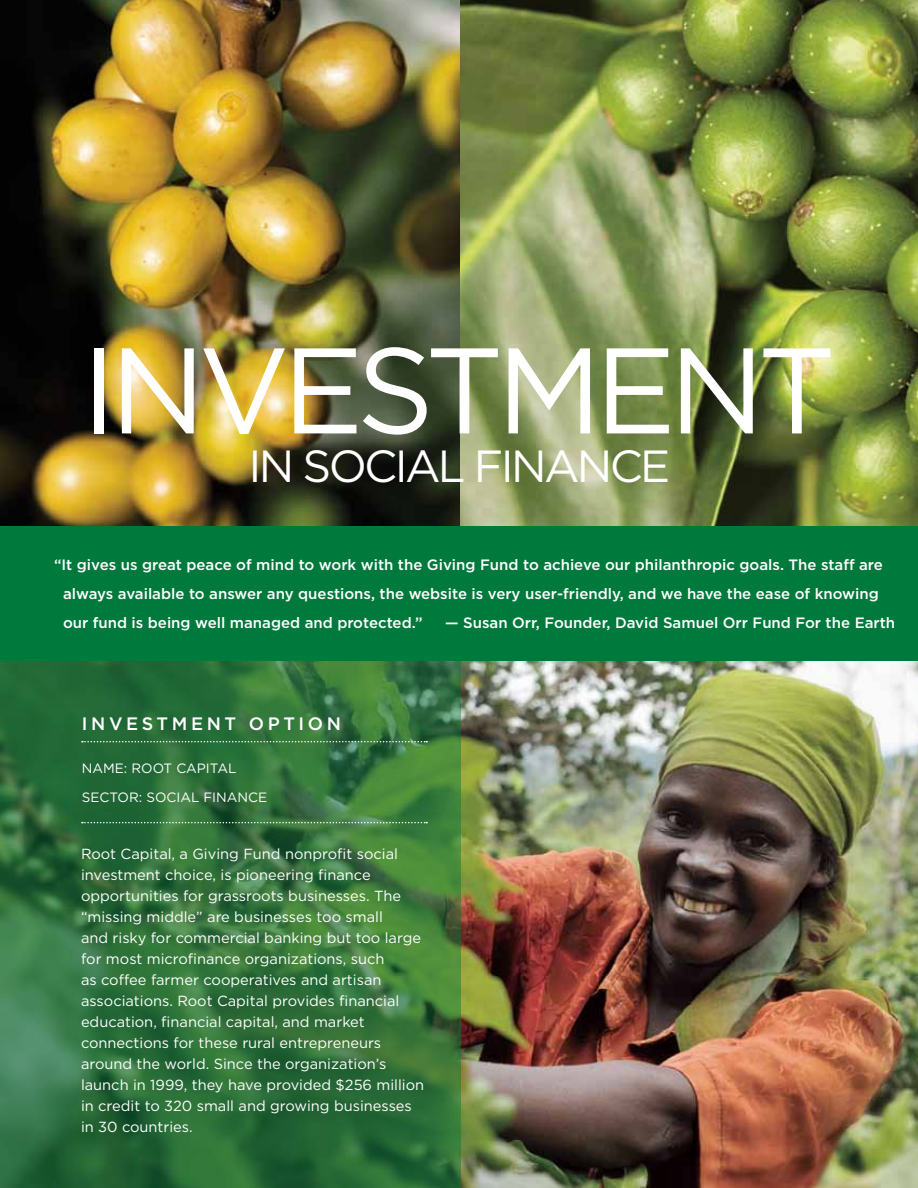
<style>
.page{position:relative;width:918px;height:1188px;background:#fff}
.page>*{position:absolute;margin:0;border:0;box-sizing:border-box;transform-origin:0 0}
.t1{font:121.5px "Gotham";letter-spacing:-.06em;color:#fff}
.t2{font:45px "Gotham";letter-spacing:-.06em;color:#fff}
.t3{font:500 18px "Gotham";letter-spacing:.2em;color:#fff}
.t4{font:500 15px/29.2px "Gotham";color:#fff}
.t5{font:14.7px/21px "Gotham";color:#fff}
.t6{font:13.5px/28.8px "Gotham";color:#fff}
</style>
<div class="page">
<img style="left:0;top:0;width:460px;height:526px">
<img style="left:460px;top:0;width:458px;height:526px">
<img style="left:460px;top:662px;width:458px;height:526px">
<svg style="left:0;top:662px;width:460px;height:526px;background:#31713b"></svg>
<div style="left:0;top:526px;width:918px;height:136px;background:#00793c"></div>
<svg style="left:82px;top:741px;width:345px;height:1px"></svg>
<svg style="left:82px;top:822px;width:345px;height:1px"></svg>
<h1 class="t1" style="left:82px;top:323px;width:756px">INVESTMENT</h1>
<h2 class="t2" style="left:249px;top:441px;width:423px">IN SOCIAL FINANCE</h2>
<p class="t4" style="left:63px;top:549px;width:821px;text-indent:-9px">“It gives us great peace of mind to work with the Giving Fund to achieve our philanthropic goals. The staff are always available to answer any questions, the website is very user-friendly, and we have the ease of knowing our fund is being well managed and protected.”</p>
<p class="t4" style="left:445px;top:608px;width:451px">— Susan Orr, Founder, David Samuel Orr Fund For the Earth</p>
<p class="t3" style="left:82px;top:713px;width:261px">INVESTMENT OPTION</p>
<p class="t6" style="left:82px;top:754px;width:187px">NAME: ROOT CAPITAL<br>SECTOR: SOCIAL FINANCE</p>
<p class="t5" style="left:81px;top:843px;width:345px">Root Capital, a Giving Fund nonprofit social investment choice, is pioneering finance opportunities for grassroots businesses. The “missing middle” are businesses too small<br>and risky for commercial banking but too large for most microfinance organizations, such<br>as coffee farmer cooperatives and artisan associations. Root Capital provides financial education, financial capital, and market connections for these rural entrepreneurs around the world. Since the organization’s launch in 1999, they have provided $256 million in credit to 320 small and growing businesses in 30 countries.</p>
</div>
